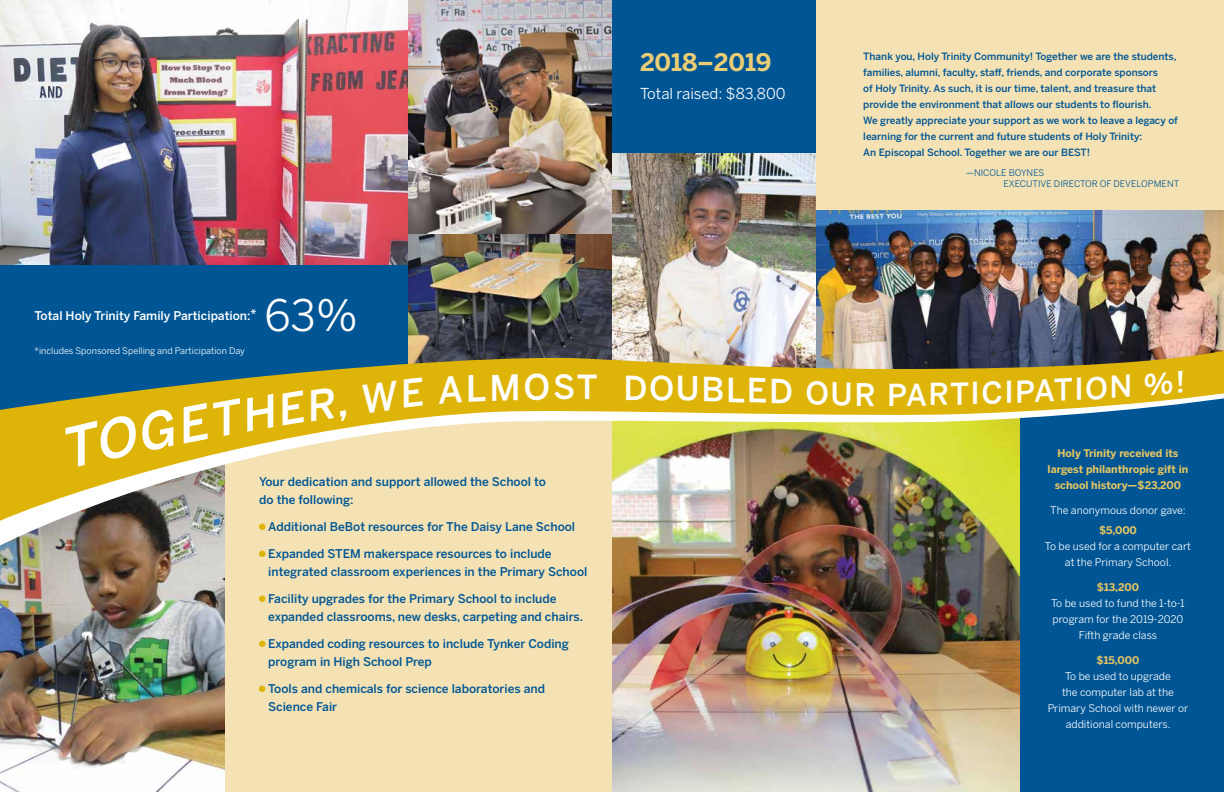
<style>
.page{position:relative;width:1224px;height:792px;background:#fff}
.page>*{position:absolute;margin:0;border:0;box-sizing:border-box;transform-origin:0 0}
.t1{font:43px "Benton Sans";color:#fff}
.t2{font:500 33px "Benton Sans";color:#fff}
.t3{font:500 31px "Benton Sans";color:#fff}
.t4{font:500 30px "Benton Sans";color:#fff}
.t5{font:700 24px "Benton Sans";letter-spacing:-.005em;color:#ebcd75}
.t6{font:15px "Benton Sans";color:#fff}
.t7{font:500 12px/18px "Benton Sans";color:#005695}
.t8{font:500 12px "Benton Sans";color:#fff}
.t9{font:10.5px/16px "Benton Sans";color:#fff;text-align:center}
.t10{font:700 10.5px/16px "Benton Sans";color:#e8c660;text-align:center}
.t11{font:500 10px/16px "Benton Sans";color:#005695}
.t12{font:9px "Benton Sans";color:#fff}
.t13{font:9px/11px "Benton Sans";color:#005695}
.s1{font-size:31px}
.s2{font-size:30px}
</style>
<div class="page">
<img style="left:0;top:0;width:408px;height:265px">
<img style="left:612px;top:153px;width:204px;height:193px">
<img style="left:408px;top:0;width:204px;height:235px">
<div style="left:612px;top:0;width:204px;height:153px;background:#005695"></div>
<div style="left:194px;top:396px;width:418px;height:396px;background:#f4e2b4"></div>
<div style="left:816px;top:0;width:408px;height:220px;background:#f4e2b4"></div>
<div style="left:0;top:265px;width:408px;height:150px;background:#005695"></div>
<img style="left:612px;top:555px;width:408px;height:237px">
<img style="left:816px;top:211px;width:408px;height:135px">
<img style="left:408px;top:235px;width:204px;height:111px">
<div style="left:1020px;top:383px;width:204px;height:409px;background:#005695"></div>
<img style="left:0;top:555px;width:225px;height:237px">
<img style="left:0;top:528px;width:1020px;height:27px">
<img style="left:0;top:346px;width:1224px;height:182px">
<svg style="left:259px;top:523px;width:7px;height:7px"></svg>
<svg style="left:259px;top:550px;width:7px;height:5px"></svg>
<div style="left:65px;top:413px;width:71px;height:57px;background:#deb408"></div>
<svg style="left:142px;top:407px;width:31px;height:46px"></svg>
<div style="left:184px;top:394px;width:89px;height:50px;background:#deb408"></div>
<div style="left:283px;top:386px;width:51px;height:40px;background:#deb408"></div>
<svg style="left:340px;top:410px;width:6px;height:11px"></svg>
<div style="left:362px;top:378px;width:61px;height:35px;background:#deb408"></div>
<svg style="left:439px;top:376px;width:23px;height:28px"></svg>
<svg style="left:469px;top:374px;width:17px;height:28px"></svg>
<svg style="left:493px;top:374px;width:25px;height:27px"></svg>
<svg style="left:525px;top:373px;width:24px;height:27px"></svg>
<div style="left:626px;top:375px;width:71px;height:26px;background:#deb408"></div>
<svg style="left:833px;top:382px;width:18px;height:24px"></svg>
<svg style="left:907px;top:382px;width:61px;height:24px"></svg>
<svg style="left:1035px;top:378px;width:46px;height:24px"></svg>
<svg style="left:1087px;top:374px;width:43px;height:26px"></svg>
<svg style="left:1145px;top:371px;width:27px;height:25px"></svg>
<svg style="left:1178px;top:370px;width:5px;height:22px"></svg>
<p class="t8" style="left:35px;top:308px;width:224px">Total Holy Trinity Family Participation:*</p>
<h1 class="t1" style="left:264px;top:289px;width:95px">63%</h1>
<p class="t12" style="left:35px;top:345px;width:212px">*includes Sponsored Spelling and Participation Day</p>
<h3 class="t5" style="left:640px;top:48px;width:133px">2018–2019</h3>
<p class="t6" style="left:640px;top:85px;width:147px">Total raised: $83,800</p>
<p class="t11" style="left:863px;top:48px;width:316px">Thank you, Holy Trinity Community! Together we are the students, families, alumni, faculty, staff, friends, and corporate sponsors<br>of Holy Trinity. As such, it is our time, talent, and treasure that provide the environment that allows our students to flourish.<br>We greatly appreciate your support as we work to leave a legacy of learning for the current and future students of Holy Trinity:<br>An Episcopal School. Together we are our BEST!</p>
<p class="t13" style="left:1003px;top:167px;width:177px;text-indent:-38px">—NICOLE BOYNES<br>EXECUTIVE DIRECTOR OF DEVELOPMENT</p>
<h2 class="t2" style="left:553px;top:368px;width:46px">ST</h2>
<h2 class="t2" style="left:703px;top:369px;width:129px;rotate:2deg">BLED <span class="s1">O</span></h2>
<h3 class="t3" style="left:854px;top:376px;width:54px">R <span class="s2">P</span></h3>
<h3 class="t4" style="left:970px;top:376px;width:66px;rotate:-2deg">ICIP</h3>
<p class="t7" style="left:259px;top:472px;width:288px">Your dedication and support allowed the School to do the following:</p>
<p class="t7" style="left:268px;top:517px;width:309px">Additional BeBot resources for The Daisy Lane School</p>
<p class="t7" style="left:268px;top:544px;width:321px">Expanded STEM makerspace resources to include integrated classroom experiences in the Primary School</p>
<p class="t7" style="left:268px;top:589px;width:316px">Facility upgrades for the Primary School to include expanded classrooms, new desks, carpeting and chairs.</p>
<p class="t7" style="left:268px;top:634px;width:302px">Expanded coding resources to include Tynker Coding program in High School Prep</p>
<p class="t7" style="left:268px;top:679px;width:278px">Tools and chemicals for science laboratories and<br>Science Fair</p>
<p class="t10" style="left:1048px;top:445px;width:142px">Holy Trinity received its largest philanthropic gift in school history—$23,200</p>
<p class="t9" style="left:1050px;top:502px;width:137px">The anonymous donor gave:</p>
<p class="t10" style="left:1099px;top:522px;width:39px">$5,000</p>
<p class="t9" style="left:1045px;top:538px;width:148px">To be used for a computer cart at the Primary School.</p>
<p class="t10" style="left:1097px;top:579px;width:44px">$13,200</p>
<p class="t9" style="left:1051px;top:595px;width:135px">To be used to fund the 1-to-1 program for the 2019-2020<br>Fifth grade class</p>
<p class="t10" style="left:1097px;top:652px;width:44px">$15,000</p>
<p class="t9" style="left:1048px;top:668px;width:142px">To be used to upgrade<br>the computer lab at the<br>Primary School with newer or additional computers.</p>
</div>
